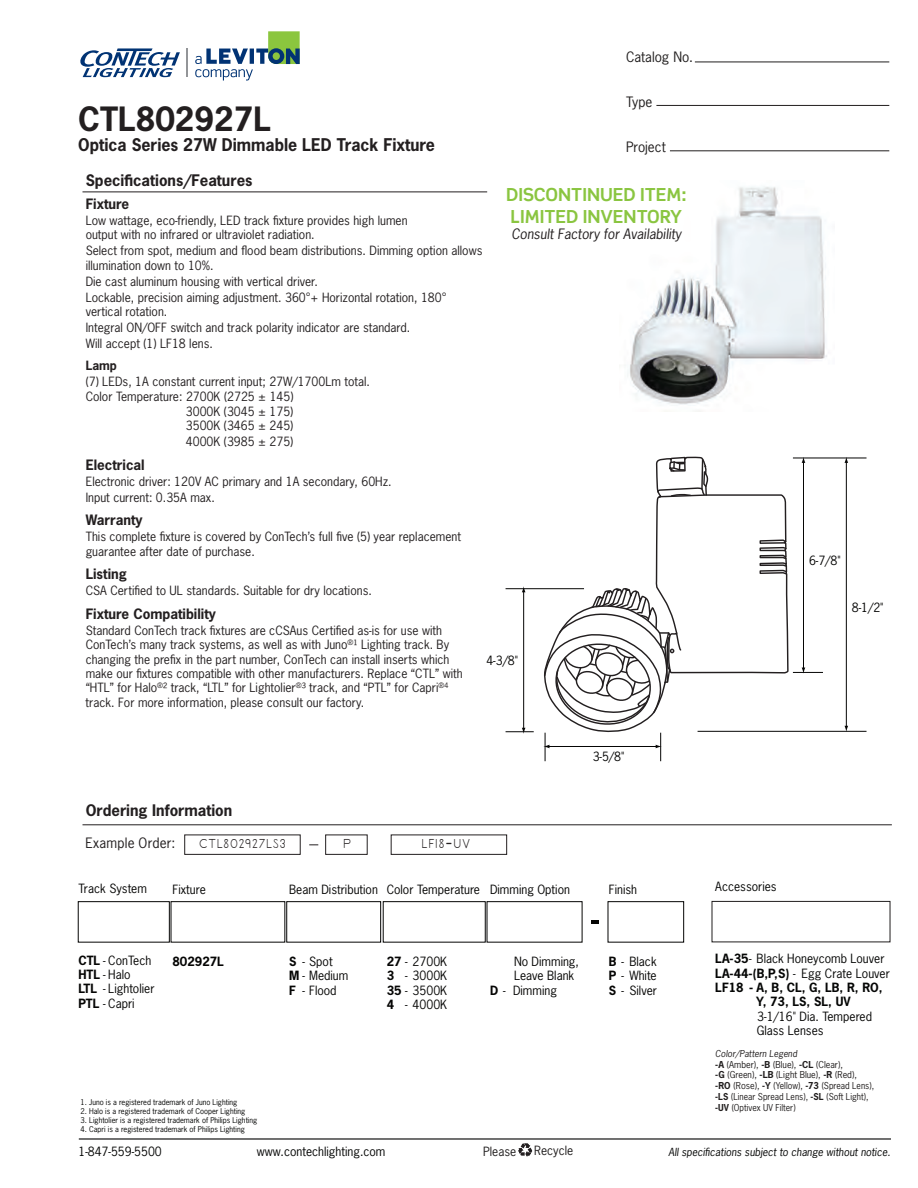
<style>
.page{position:relative;width:918px;height:1188px;background:#fff}
.page>*{position:absolute;margin:0;border:0;box-sizing:border-box;transform-origin:0 0}
.t1{font:700 31.5px "News Gothic Std";color:#231f20}
.t2{font:700 18px/21.6px "Scene Std";color:#8ac540}
.t3{font:700 16.5px "News Gothic Std";color:#231f20}
.t4{font:16.5px "Primer Print";letter-spacing:.065em;color:#231f20}
.t5{font:700 15px "News Gothic Std";color:#231f20}
.t6{font:700 13.5px "News Gothic Std";color:#231f20}
.t7{font:italic 13.5px "News Gothic Std";color:#231f20}
.t8{font:13.5px "News Gothic Std";color:#211e1e}
.t9{font:13.5px "News Gothic Std";letter-spacing:.015em;color:#231f20}
.t10{font:12px/14.4px "News Gothic Std";color:#231f20}
.t11{font:12px/14.4px "News Gothic Std";color:#050504}
.t12{font:12px "News Gothic Std";color:#050605}
.t13{font:700 12px "News Gothic Std";color:#050605}
.t14{font:12px "News Gothic Std";color:#211e1e}
.t15{font:700 12px "News Gothic Std";color:#050504}
.t16{font:700 12px "News Gothic Std";color:#231f20}
.t17{font:italic 10.5px "News Gothic Std";color:#050605}
.t18{font:9px/10.8px "News Gothic Std";color:#211e1e}
.t19{font:7.5px "News Gothic Std";color:#050605}
.s1{font-weight:700}
.s2{font-style:italic}
</style>
<div class="page">
<img style="left:790px;top:216px;width:37px;height:145px">
<div style="left:185px;top:835px;width:115px;height:20px;border:1px solid #231f20"></div>
<div style="left:391px;top:835px;width:116px;height:20px;border:1px solid #231f20"></div>
<div style="left:325px;top:835px;width:42px;height:20px;border:1px solid #231f20"></div>
<hr style="left:670px;top:150px;width:219px;height:1px;background:#211e1e">
<hr style="left:656px;top:105px;width:233px;height:1px;background:#211e1e">
<hr style="left:695px;top:62px;width:194px;height:1px;background:#211e1e">
<hr style="left:79px;top:1138px;width:812px;height:2px;background:#050504">
<svg style="left:518px;top:1143px;width:14px;height:14px"></svg>
<hr style="left:82px;top:192px;width:405px;height:1px;background:#231f20">
<hr style="left:82px;top:824px;width:810px;height:1px;background:#231f20">
<div style="left:487px;top:901px;width:95px;height:42px;border:1px solid #050504"></div>
<div style="left:171px;top:901px;width:114px;height:42px;border:1px solid #050504"></div>
<div style="left:383px;top:901px;width:103px;height:42px;border:1px solid #050504"></div>
<div style="left:286px;top:901px;width:95px;height:42px;border:1px solid #050504"></div>
<svg style="left:592px;top:920px;width:7px;height:3px"></svg>
<div style="left:608px;top:901px;width:76px;height:42px;border:1px solid #050504"></div>
<div style="left:712px;top:901px;width:178px;height:41px;border:1px solid #211e1e"></div>
<div style="left:78px;top:901px;width:92px;height:42px;border:1px solid #050504"></div>
<svg style="left:627px;top:186px;width:163px;height:546px"></svg>
<svg style="left:759px;top:539px;width:29px;height:37px"></svg>
<svg style="left:657px;top:458px;width:51px;height:88px"></svg>
<hr style="left:793px;top:458px;width:74px;height:1px;background:#050504">
<hr style="left:698px;top:731px;width:169px;height:1px;background:#050504">
<hr style="left:793px;top:672px;width:30px;height:1px;background:#050504">
<svg style="left:543px;top:587px;width:140px;height:174px"></svg>
<hr style="left:803px;top:462px;width:1px;height:207px;background:#050504">
<svg style="left:802px;top:668px;width:3px;height:6px"></svg>
<svg style="left:802px;top:457px;width:3px;height:6px"></svg>
<hr style="left:846px;top:462px;width:1px;height:265px;background:#050504">
<svg style="left:845px;top:726px;width:3px;height:6px"></svg>
<svg style="left:845px;top:457px;width:3px;height:6px"></svg>
<hr style="left:506px;top:588px;width:78px;height:1px;background:#050504">
<hr style="left:523px;top:591px;width:1px;height:138px;background:#050504">
<svg style="left:506px;top:728px;width:28px;height:6px"></svg>
<svg style="left:522px;top:586px;width:3px;height:6px"></svg>
<hr style="left:186px;top:49px;width:2px;height:28px;background:#939598">
<svg style="left:195px;top:31px;width:105px;height:50px"></svg>
<svg style="left:80px;top:48px;width:100px;height:29px"></svg>
<h1 class="t1" style="left:78px;top:98px;width:194px">CTL802927L</h1>
<h3 class="t3" style="left:78px;top:133px;width:358px">Optica Series 27W Dimmable LED Track Fixture</h3>
<p class="t8" style="left:626px;top:48px;width:69px">Catalog No.</p>
<p class="t8" style="left:626px;top:93px;width:28px">Type</p>
<p class="t8" style="left:626px;top:138px;width:41px">Project</p>
<p class="t5" style="left:86px;top:171px;width:168px">Specifications/Features</p>
<p class="t6" style="left:86px;top:195px;width:45px">Fixture</p>
<p class="t10" style="left:86px;top:213px;width:323px">Low wattage, eco-friendly, LED track fixture provides high lumen output with no infrared or ultraviolet radiation.</p>
<p class="t10" style="left:86px;top:244px;width:398px">Select from spot, medium and flood beam distributions. Dimming option allows illumination down to 10%.</p>
<p class="t10" style="left:86px;top:273px;width:362px;line-height:15.9px">Die cast aluminum housing with vertical driver.<br>Lockable, precision aiming adjustment. 360°+ Horizontal rotation, 180°</p>
<p class="t10" style="left:86px;top:303px;width:326px;line-height:15.9px">vertical rotation.<br>Integral ON/OFF switch and track polarity indicator are standard.<br>Will accept (1) LF18 lens.</p>
<p class="t16" style="left:86px;top:357px;width:33px">Lamp</p>
<p class="t10" style="left:86px;top:373px;width:286px;line-height:15.9px">(7) LEDs, 1A constant current input; 27W/1700Lm total.<br>Color Temperature: 2700K (2725 ± 145)</p>
<p class="t10" style="left:186px;top:404px;width:109px">3000K (3045 ± 175)<br>3500K (3465 ± 245)</p>
<p class="t10" style="left:186px;top:434px;width:109px">4000K (3985 ± 275)</p>
<p class="t6" style="left:86px;top:456px;width:61px">Electrical</p>
<p class="t10" style="left:86px;top:473px;width:308px;line-height:15.9px">Electronic driver: 120V AC primary and 1A secondary, 60Hz.<br>Input current: 0.35A max.</p>
<p class="t6" style="left:86px;top:511px;width:59px">Warranty</p>
<p class="t10" style="left:86px;top:529px;width:377px">This complete fixture is covered by ConTech’s full five (5) year replacement guarantee after date of purchase.</p>
<p class="t6" style="left:86px;top:565px;width:43px">Listing</p>
<p class="t10" style="left:86px;top:583px;width:288px">CSA Certified to UL standards. Suitable for dry locations.</p>
<p class="t6" style="left:86px;top:605px;width:132px">Fixture Compatibility</p>
<p class="t10" style="left:86px;top:623px;width:379px">Standard ConTech track fixtures are cCSAus Certified as-is for use with ConTech’s many track systems, as well as with Juno<sup>®</sup>¹ Lighting track. By changing the prefix in the part number, ConTech can install inserts which make our fixtures compatible with other manufacturers. Replace “CTL” with “HTL” for Halo<sup>®</sup>² track, “LTL” for Lightolier<sup>®</sup>³ track, and “PTL” for Capri<sup>®4 </sup>track. For more information, please consult our factory.</p>
<h2 class="t2" style="left:506px;top:184px;width:182px">DISCONTINUED ITEM:<br>LIMITED INVENTORY</h2>
<p class="t7" style="left:511px;top:225px;width:172px">Consult Factory for Availability</p>
<p class="t11" style="left:486px;top:653px;width:33px">4-3/8"</p>
<p class="t5" style="left:86px;top:801px;width:148px">Ordering Information</p>
<p class="t9" style="left:85px;top:834px;width:91px">Example Order:</p>
<h3 class="t4" style="left:199px;top:836px;width:88px">CTL802927LS3</h3>
<h3 class="t4" style="left:343px;top:836px;width:9px">P</h3>
<h3 class="t4" style="left:422px;top:836px;width:50px">LF18-UV</h3>
<p class="t11" style="left:78px;top:881px;width:70px">Track System</p>
<p class="t11" style="left:173px;top:882px;width:35px">Fixture</p>
<p class="t11" style="left:289px;top:882px;width:90px">Beam Distribution</p>
<p class="t11" style="left:387px;top:882px;width:95px">Color Temperature</p>
<p class="t11" style="left:490px;top:882px;width:81px">Dimming Option</p>
<p class="t11" style="left:593px;top:750px;width:33px">3-5/8"</p>
<p class="t11" style="left:609px;top:882px;width:30px">Finish</p>
<p class="t12" style="left:715px;top:879px;width:63px">Accessories</p>
<p class="t11" style="left:809px;top:553px;width:33px">6-7/8"</p>
<p class="t11" style="left:852px;top:600px;width:33px">8-1/2"</p>
<p class="t12" style="left:715px;top:951px;width:171px"><span class="s1">LA-35</span> - Black Honeycomb Louver</p>
<p class="t12" style="left:715px;top:965px;width:176px"><span class="s1">LA-44-(B,P,S)</span> - Egg Crate Louver</p>
<p class="t13" style="left:715px;top:980px;width:169px">LF18 - A, B, CL, G, LB, R, RO,</p>
<p class="t13" style="left:756px;top:994px;width:96px">Y, 73, LS, SL, UV</p>
<p class="t11" style="left:757px;top:1009px;width:117px">3-1/16" Dia. Tempered<br>Glass Lenses</p>
<p class="t18" style="left:715px;top:1048px;width:160px"><span class="s2">Color/Pattern Legend<br></span><span class="s1">-A</span> (Amber), <span class="s1">-B</span> (Blue), <span class="s1">-CL</span> (Clear),<br><span class="s1">-G</span> (Green), <span class="s1">-LB</span> (Light Blue), <span class="s1">-R</span> (Red), <span class="s1">-RO</span> (Rose), <span class="s1">-Y</span> (Yellow), <span class="s1">-73</span> (Spread Lens), <span class="s1">-LS</span> (Linear Spread Lens), <span class="s1">-SL</span> (Soft Light), <span class="s1">-UV</span> (Optivex UV Filter)</p>
<p class="t11" style="left:78px;top:953px;width:78px"><span class="s1">CTL</span> - ConTech<br><span class="s1">HTL</span> - Halo<br><span class="s1">LTL</span> - Lightolier<br><span class="s1">PTL</span> - Capri</p>
<p class="t11" style="left:289px;top:954px;width:61px"><span class="s1">S</span> - Spot<br><span class="s1">M</span> - Medium<br><span class="s1">F</span> - Flood</p>
<p class="t11" style="left:387px;top:954px;width:62px;text-align:justify"><span class="s1">27</span> - 2700K <span class="s1">3</span> - 3000K <span class="s1">35</span> - 3500K <span class="s1">4</span> - 4000K</p>
<p class="t15" style="left:173px;top:953px;width:53px">802927L</p>
<p class="t11" style="left:514px;top:954px;width:67px">No Dimming,</p>
<p class="t11" style="left:514px;top:968px;width:62px">Leave Blank</p>
<p class="t11" style="left:490px;top:983px;width:68px"><span class="s1">D</span> - Dimming</p>
<p class="t11" style="left:609px;top:954px;width:50px;text-align:justify"><span class="s1">B</span> - Black <span class="s1">P</span> - White <span class="s1">S</span> - Silver</p>
<p class="t19" style="left:81px;top:1097px;width:158px">1. Juno is a registered trademark of Juno Lighting</p>
<p class="t19" style="left:81px;top:1106px;width:166px">2. Halo is a registered trademark of Cooper Lighting</p>
<p class="t19" style="left:81px;top:1115px;width:178px">3. Lightolier is a registered trademark of Philips Lighting</p>
<p class="t19" style="left:81px;top:1124px;width:166px">4. Capri is a registered trademark of Philips Lighting</p>
<p class="t12" style="left:78px;top:1144px;width:85px">1-847-559-5500</p>
<p class="t12" style="left:257px;top:1144px;width:130px">www.contechlighting.com</p>
<p class="t14" style="left:483px;top:1144px;width:35px">Please</p>
<p class="t14" style="left:534px;top:1143px;width:41px">Recycle</p>
<p class="t17" style="left:668px;top:1145px;width:224px">All specifications subject to change without notice.</p>
</div>
